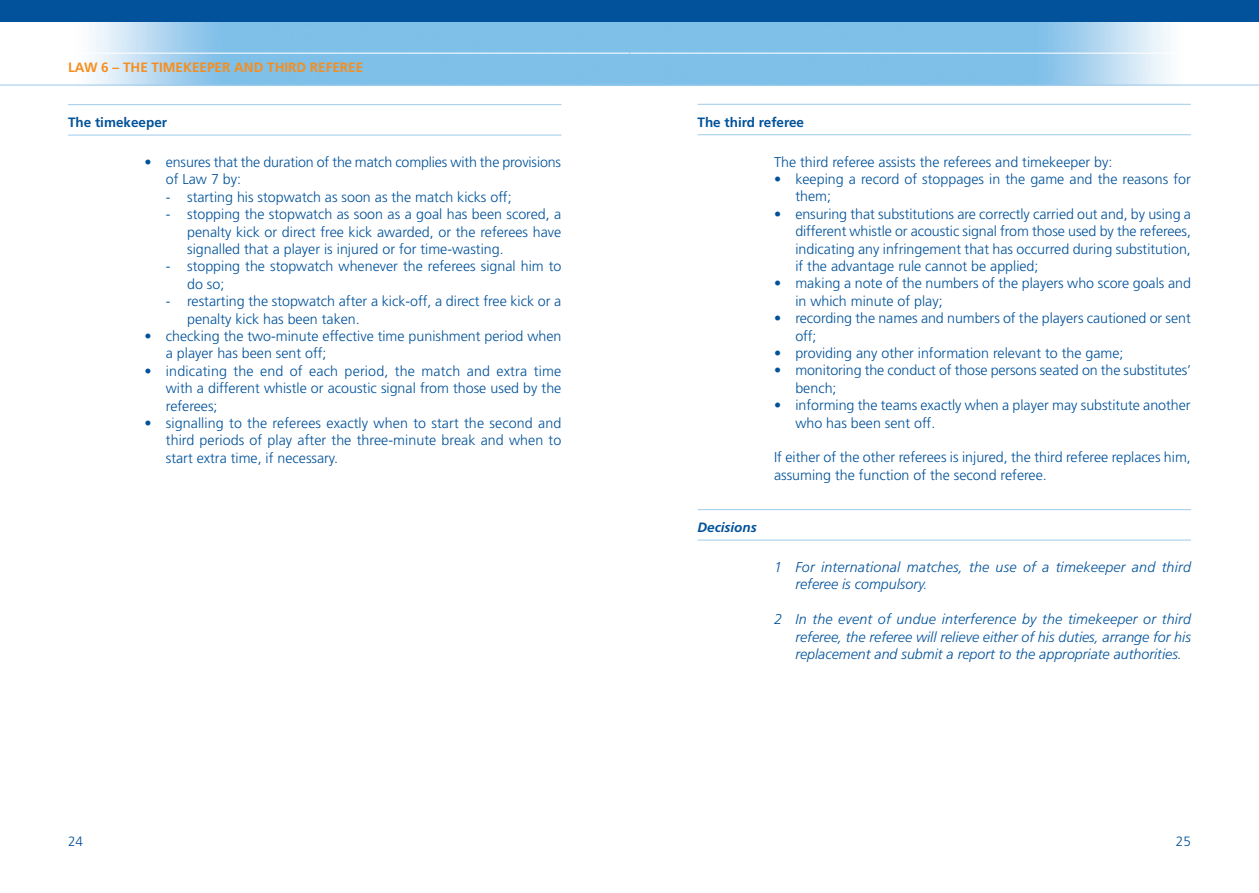
<style>
.page{position:relative;width:1259px;height:893px;background:#fff}
.page>*{position:absolute;margin:0;border:0;box-sizing:border-box;transform-origin:0 0}
.t1{font:300 14.25px/17.4px "Frutiger";color:#01529a}
.t2{font:italic 300 14.25px/17.4px "Frutiger";color:#01529a}
.t3{font:700 13.5px "Frutiger";color:#f68e1e}
.t4{font:700 13.5px "Frutiger";color:#01529a}
.t5{font:italic 700 13.5px "Frutiger";color:#01529a}
.t6{font:300 13.5px "Frutiger";color:#01529a}
</style>
<div class="page">
<img style="left:0;top:21px;width:1259px;height:64px">
<div style="left:0;top:0;width:629px;height:21px;background:#01529a"></div>
<hr style="left:0;top:53px;width:629px;height:1px;background:#fff">
<hr style="left:0;top:85px;width:629px;height:1px;background:#9fcbec">
<img style="left:629px;top:21px;width:1px;height:64px">
<div style="left:629px;top:0;width:630px;height:21px;background:#01529a"></div>
<hr style="left:629px;top:53px;width:630px;height:1px;background:#fff">
<hr style="left:629px;top:85px;width:630px;height:1px;background:#9fcbec">
<hr style="left:68px;top:104px;width:493px;height:1px;background:#9fcbec">
<hr style="left:68px;top:135px;width:493px;height:1px;background:#9fcbec">
<hr style="left:697px;top:104px;width:494px;height:1px;background:#9fcbec">
<hr style="left:697px;top:134px;width:494px;height:1px;background:#9fcbec">
<hr style="left:697px;top:509px;width:494px;height:1px;background:#9fcbec">
<hr style="left:697px;top:540px;width:494px;height:1px;background:#9fcbec">
<p class="t3" style="left:68px;top:59px;width:93px">LAW 6 – THE TIME</p>
<p class="t3" style="left:183px;top:59px;width:18px">KEEPER</p>
<p class="t3" style="left:234px;top:59px;width:11px">AND</p>
<p class="t3" style="left:267px;top:59px;width:9px">THIRD</p>
<p class="t3" style="left:310px;top:59px;width:9px">REFEREE</p>
<p class="t4" style="left:68px;top:114px;width:101px">THE TIMEKEEPER</p>
<p class="t1" style="left:166px;top:153px;width:397px;text-indent:-21px">• ensures that the duration of the match complies with the provisions of Law 7 by:</p>
<p class="t1" style="left:166px;top:188px;width:347px">- starting his stopwatch as soon as the match kicks off;</p>
<p class="t1" style="left:187px;top:206px;width:376px;text-align:justify;text-indent:-21px">- stopping the stopwatch as soon as a goal has been scored, a penalty kick or direct free kick awarded, or the referees have signalled that a player is injured or for time-wasting.</p>
<p class="t1" style="left:187px;top:258px;width:376px;text-indent:-21px">- stopping the stopwatch whenever the referees signal him to do so;</p>
<p class="t1" style="left:187px;top:293px;width:376px;text-indent:-21px">- restarting the stopwatch after a kick-off, a direct free kick or a penalty kick has been taken.</p>
<p class="t1" style="left:166px;top:327px;width:397px;text-indent:-21px">• checking the two-minute effective time punishment period when a player has been sent off;</p>
<p class="t1" style="left:166px;top:362px;width:397px;text-align:justify;text-indent:-21px">• indicating the end of each period, the match and extra time with a different whistle or acoustic signal from those used by the referees;</p>
<p class="t1" style="left:166px;top:414px;width:397px;text-align:justify;text-indent:-21px">• signalling to the referees exactly when to start the second and third periods of play after the three-minute break and when to start extra time, if necessary.</p>
<p class="t4" style="left:697px;top:114px;width:108px">THE THIRD REFEREE</p>
<p class="t1" style="left:774px;top:153px;width:340px">The third referee assists the referees and timekeeper by:</p>
<p class="t1" style="left:795px;top:170px;width:397px;text-indent:-21px">• keeping a record of stoppages in the game and the reasons for them;</p>
<p class="t1" style="left:795px;top:205px;width:397px;text-align:justify;text-indent:-21px">• ensuring that substitutions are correctly carried out and, by using a different whistle or acoustic signal from those used by the referees, indicating any infringement that has occurred during substitution, if the advantage rule cannot be applied;</p>
<p class="t1" style="left:795px;top:275px;width:397px;text-indent:-21px">• making a note of the numbers of the players who score goals and in which minute of play;</p>
<p class="t1" style="left:795px;top:310px;width:397px;text-indent:-21px">• recording the names and numbers of the players cautioned or sent off;</p>
<p class="t1" style="left:774px;top:344px;width:351px">• providing any other information relevant to the game;</p>
<p class="t1" style="left:795px;top:362px;width:397px;text-indent:-21px">• monitoring the conduct of those persons seated on the substitutes’ bench;</p>
<p class="t1" style="left:795px;top:397px;width:397px;text-indent:-21px">• informing the teams exactly when a player may substitute another who has been sent off.</p>
<p class="t1" style="left:774px;top:449px;width:418px">If either of the other referees is injured, the third referee replaces him, assuming the function of the second referee.</p>
<p class="t5" style="left:697px;top:519px;width:61px">Decisions</p>
<p class="t2" style="left:795px;top:558px;width:397px;text-indent:-21px">1 For international matches, the use of a timekeeper and third referee is compulsory.</p>
<p class="t2" style="left:795px;top:610px;width:397px;text-align:justify;text-indent:-21px">2 In the event of undue interference by the timekeeper or third referee, the referee will relieve either of his duties, arrange for his replacement and submit a report to the appropriate authorities.</p>
<p class="t6" style="left:68px;top:833px;width:17px">24</p>
<p class="t6" style="left:1175px;top:833px;width:17px">25</p>
</div>
